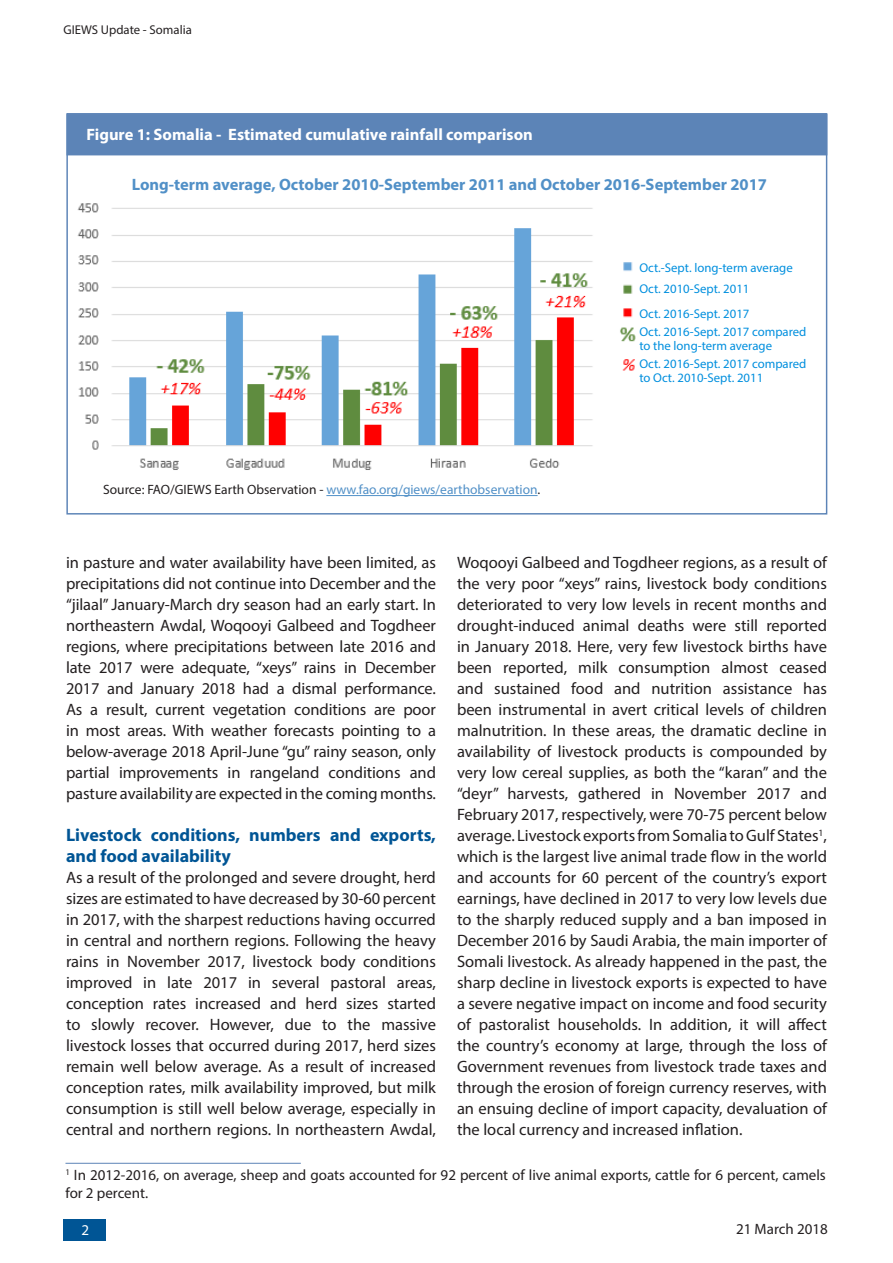
<style>
.page{position:relative;width:893px;height:1263px;background:#fff}
.page>*{position:absolute;margin:0;border:0;box-sizing:border-box;transform-origin:0 0}
.subHeading{font:700 18px/21px "Myriad Pro";color:#005595}
.NewPara1{font:16.5px/21px "Myriad Pro";color:#231f20;text-align:justify}
.subHeading-2{font:700 16.5px "Myriad Pro";color:#5190c7}
.subHeading-3{font:700 16.5px "Myriad Pro";color:#fff}
.Footnote{font:15px/18px "Myriad Pro";color:#231f20}
.t1{font:15px "Myriad Pro";color:#fff}
.subHeading-4{font:13.5px "Myriad Pro";color:#231f20}
.subHeading-5{font:12.75px/14px "Myriad Pro";color:#008fde}
.t2{font:12.75px "Myriad Pro";color:#231f20}
.s1{color:#5190c7}
</style>
<div class="page">
<div style="left:63px;top:1219px;width:42px;height:21px;background:#005595"></div>
<div style="left:67px;top:114px;width:760px;height:41px;background:#5c84b7"></div>
<hr style="left:326px;top:495px;width:212px;height:1px;background:#5190c7">
<hr style="left:65px;top:1163px;width:236px;height:1px;background:#5c84b7">
<img style="left:77px;top:203px;width:559px;height:267px">
<p class="t2" style="left:63px;top:22px;width:130px">GIEWS Update - Somalia</p>
<p class="subHeading-3" style="left:86px;top:123px;width:448px">Figure 1: Somalia - Estimated cumulative rainfall comparison</p>
<p class="subHeading-2" style="left:132px;top:174px;width:637px">Long-term average, October 2010-September 2011 and October 2016-September 2017</p>
<p class="subHeading-4" style="left:103px;top:481px;width:439px">Source: FAO/GIEWS Earth Observation - <span class="s1">www.fao.org/giews/earthobservation</span>.</p>
<p class="subHeading-5" style="left:639px;top:261px;width:155px">Oct.-Sept. long-term average</p>
<p class="subHeading-5" style="left:639px;top:282px;width:112px">Oct. 2010-Sept. 2011</p>
<p class="subHeading-5" style="left:639px;top:306px;width:112px">Oct. 2016-Sept. 2017</p>
<p class="subHeading-5" style="left:639px;top:325px;width:168px">Oct. 2016-Sept. 2017 compared to the long-term average</p>
<p class="subHeading-5" style="left:639px;top:357px;width:168px">Oct. 2016-Sept. 2017 compared to Oct. 2010‑Sept. 2011</p>
<p class="NewPara1" style="left:66px;top:552px;width:372px">in pasture and water availability have been limited, as precipitations did not continue into December and the “jilaal” January-March dry season had an early start. In northeastern Awdal, Woqooyi Galbeed and Togdheer regions, where precipitations between late 2016 and late 2017 were adequate, “xeys” rains in December 2017 and January 2018 had a dismal performance.<br>As a result, current vegetation conditions are poor in most areas. With weather forecasts pointing to a below‑average 2018 April-June “gu” rainy season, only partial improvements in rangeland conditions and pasture availability are expected in the coming months.</p>
<p class="subHeading" style="left:66px;top:824px;width:371px">Livestock conditions, numbers and exports, and food availability</p>
<p class="NewPara1" style="left:66px;top:867px;width:371px">As a result of the prolonged and severe drought, herd sizes are estimated to have decreased by 30‑60 percent in 2017, with the sharpest reductions having occurred in central and northern regions. Following the heavy rains in November 2017, livestock body conditions improved in late 2017 in several pastoral areas, conception rates increased and herd sizes started to slowly recover. However, due to the massive livestock losses that occurred during 2017, herd sizes remain well below average. As a result of increased conception rates, milk availability improved, but milk consumption is still well below average, especially in central and northern regions. In northeastern Awdal,</p>
<p class="NewPara1" style="left:457px;top:552px;width:371px">Woqooyi Galbeed and Togdheer regions, as a result of the very poor “xeys” rains, livestock body conditions deteriorated to very low levels in recent months and drought‑induced animal deaths were still reported in January 2018. Here, very few livestock births have been reported, milk consumption almost ceased and sustained food and nutrition assistance has been instrumental in avert critical levels of children malnutrition. In these areas, the dramatic decline in availability of livestock products is compounded by very low cereal supplies, as both the “karan” and the “deyr” harvests, gathered in November 2017 and February 2017, respectively, were 70-75 percent below average. Livestock exports from Somalia to Gulf States<sup>1</sup>, which is the largest live animal trade flow in the world and accounts for 60 percent of the country’s export earnings, have declined in 2017 to very low levels due to the sharply reduced supply and a ban imposed in December 2016 by Saudi Arabia, the main importer of Somali livestock. As already happened in the past, the sharp decline in livestock exports is expected to have a severe negative impact on income and food security of pastoralist households. In addition, it will affect the country’s economy at large, through the loss of Government revenues from livestock trade taxes and through the erosion of foreign currency reserves, with an ensuing decline of import capacity, devaluation of the local currency and increased inflation.</p>
<p class="Footnote" style="left:65px;top:1166px;width:762px"><sup>1</sup> In 2012-2016, on average, sheep and goats accounted for 92 percent of live animal exports, cattle for 6 percent, camels for 2 percent.</p>
<p class="t1" style="left:82px;top:1220px;width:9px">2</p>
<p class="Footnote" style="left:736px;top:1220px;width:93px">21 March 2018</p>
</div>
